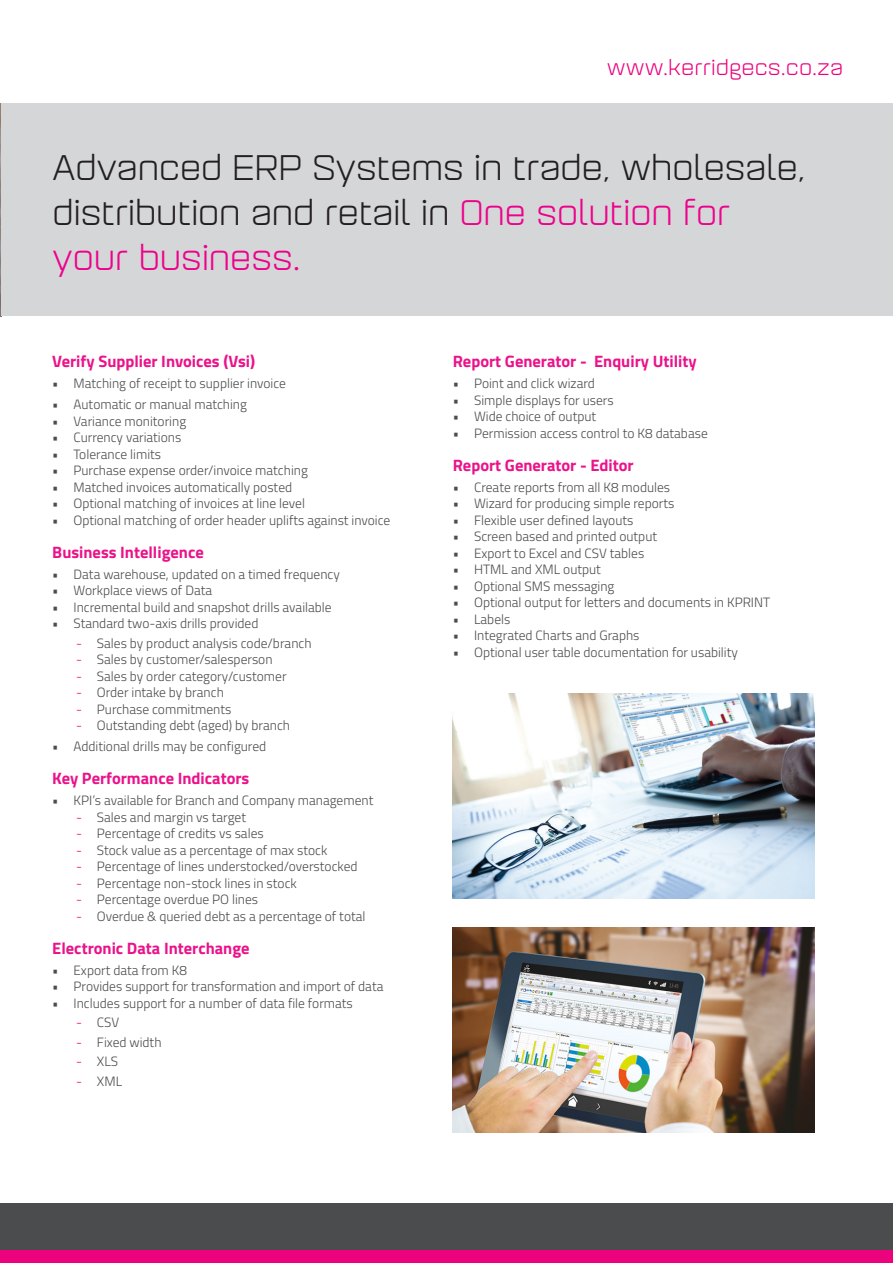
<style>
.page{position:relative;width:893px;height:1263px;background:#fff}
.page>*{position:absolute;margin:0;border:0;box-sizing:border-box;transform-origin:0 0}
.t1{font:34.5px "Aguda";letter-spacing:-.02em;color:#231f20}
.t2{font:34.5px "Aguda";letter-spacing:-.02em;color:#ed028c}
.t3{font:21px "Aguda";color:#ed027e}
.t4{font:700 16.5px "Titillium";color:#eb128a}
.t5{font:300 13.5px "Titillium";color:#4b4c4d}
.s1{color:#ed028c}
.s2{font-weight:400}
.s3{color:#ed027e}
</style>
<div class="page">
<img style="left:0;top:103px;width:1px;height:213px">
<div style="left:0;top:1203px;width:893px;height:60px;background:#4b4c4d"></div>
<div style="left:0;top:1250px;width:893px;height:13px;background:#ed027e"></div>
<img style="left:453px;top:927px;width:362px;height:205px">
<img style="left:453px;top:693px;width:362px;height:206px">
<div style="left:1px;top:103px;width:892px;height:213px;background:#d5d6d8"></div>
<p class="t3" style="left:607px;top:55px;width:238px">www.kerridgecs.co.za</p>
<p class="t1" style="left:52px;top:147px;width:755px">Advanced ERP Systems in trade, wholesale,</p>
<p class="t1" style="left:52px;top:192px;width:680px">distribution and retail in <span class="s1">One solution for</span></p>
<p class="t2" style="left:52px;top:237px;width:250px">your business.</p>
<p class="t4" style="left:52px;top:349px;width:204px">Verify Supplier Invoices (Vsi)</p>
<p class="t5" style="left:52px;top:374px;width:235px"><span class="s2">•</span> Matching of receipt to supplier invoice</p>
<p class="t5" style="left:52px;top:395px;width:196px"><span class="s2">•</span> Automatic or manual matching</p>
<p class="t5" style="left:52px;top:411px;width:135px"><span class="s2">•</span> Variance monitoring</p>
<p class="t5" style="left:52px;top:428px;width:131px"><span class="s2">•</span> Currency variations</p>
<p class="t5" style="left:52px;top:444px;width:110px"><span class="s2">•</span> Tolerance limits</p>
<p class="t5" style="left:52px;top:461px;width:257px"><span class="s2">•</span> Purchase expense order/invoice matching</p>
<p class="t5" style="left:52px;top:477px;width:241px"><span class="s2">•</span> Matched invoices automatically posted</p>
<p class="t5" style="left:52px;top:494px;width:254px"><span class="s2">•</span> Optional matching of invoices at line level</p>
<p class="t5" style="left:52px;top:510px;width:340px"><span class="s2">•</span> Optional matching of order header uplifts against invoice</p>
<p class="t4" style="left:52px;top:539px;width:153px">Business Intelligence</p>
<p class="t5" style="left:52px;top:564px;width:289px"><span class="s2">•</span> Data warehouse, updated on a timed frequency</p>
<p class="t5" style="left:52px;top:581px;width:161px">• Workplace views of Data</p>
<p class="t5" style="left:52px;top:597px;width:281px">• Incremental build and snapshot drills available</p>
<p class="t5" style="left:52px;top:614px;width:208px"><span class="s2">•</span> Standard two-axis drills provided</p>
<p class="t5" style="left:76px;top:633px;width:237px"><span class="s3">-</span> Sales by product analysis code/branch</p>
<p class="t5" style="left:76px;top:650px;width:198px"><span class="s3">-</span> Sales by customer/salesperson</p>
<p class="t5" style="left:76px;top:666px;width:212px"><span class="s3">-</span> Sales by order category/customer</p>
<p class="t5" style="left:76px;top:683px;width:149px"><span class="s3">-</span> Order intake by branch</p>
<p class="t5" style="left:76px;top:699px;width:157px"><span class="s3">-</span> Purchase commitments</p>
<p class="t5" style="left:76px;top:716px;width:215px"><span class="s3">-</span> Outstanding debt (aged) by branch</p>
<p class="t5" style="left:52px;top:737px;width:215px"><span class="s2">•</span> Additional drills may be configured</p>
<p class="t4" style="left:52px;top:766px;width:199px">Key Performance Indicators</p>
<p class="t5" style="left:52px;top:791px;width:323px"><span class="s2">•</span> KPI’s available for Branch and Company management</p>
<p class="t5" style="left:76px;top:807px;width:171px"><span class="s3">-</span> Sales and margin vs target</p>
<p class="t5" style="left:76px;top:824px;width:189px"><span class="s3">-</span> Percentage of credits vs sales</p>
<p class="t5" style="left:76px;top:840px;width:253px"><span class="s3">-</span> Stock value as a percentage of max stock</p>
<p class="t5" style="left:76px;top:857px;width:283px"><span class="s3">-</span> Percentage of lines understocked/overstocked</p>
<p class="t5" style="left:76px;top:873px;width:222px"><span class="s3">-</span> Percentage non-stock lines in stock</p>
<p class="t5" style="left:76px;top:890px;width:184px"><span class="s3">-</span> Percentage overdue PO lines</p>
<p class="t5" style="left:76px;top:906px;width:291px"><span class="s3">-</span> Overdue &amp; queried debt as a percentage of total</p>
<p class="t4" style="left:52px;top:935px;width:199px">Electronic Data Interchange</p>
<p class="t5" style="left:52px;top:960px;width:136px"><span class="s2">•</span> Export data from K8</p>
<p class="t5" style="left:52px;top:977px;width:333px">• Provides support for transformation and import of data</p>
<p class="t5" style="left:52px;top:993px;width:302px">• Includes support for a number of data file formats</p>
<p class="t5" style="left:76px;top:1013px;width:45px"><span class="s3">-</span> CSV</p>
<p class="t5" style="left:76px;top:1032px;width:87px"><span class="s3">-</span> Fixed width</p>
<p class="t5" style="left:76px;top:1052px;width:44px"><span class="s3">-</span> XLS</p>
<p class="t5" style="left:76px;top:1071px;width:48px"><span class="s3">-</span> XML</p>
<p class="t4" style="left:453px;top:349px;width:245px">Report Generator - Enquiry Utility</p>
<p class="t5" style="left:453px;top:374px;width:144px"><span class="s2">•</span> Point and click wizard</p>
<p class="t5" style="left:453px;top:390px;width:162px"><span class="s2">•</span> Simple displays for users</p>
<p class="t5" style="left:453px;top:407px;width:145px"><span class="s2">•</span> Wide choice of output</p>
<p class="t5" style="left:453px;top:423px;width:256px"><span class="s2">•</span> Permission access control to K8 database</p>
<p class="t4" style="left:453px;top:452px;width:182px">Report Generator - Editor</p>
<p class="t5" style="left:453px;top:477px;width:219px"><span class="s2">•</span> Create reports from all K8 modules</p>
<p class="t5" style="left:453px;top:494px;width:223px"><span class="s2">•</span> Wizard for producing simple reports</p>
<p class="t5" style="left:453px;top:510px;width:182px"><span class="s2">•</span> Flexible user defined layouts</p>
<p class="t5" style="left:453px;top:527px;width:206px"><span class="s2">•</span> Screen based and printed output</p>
<p class="t5" style="left:453px;top:543px;width:193px"><span class="s2">•</span> Export to Excel and CSV tables</p>
<p class="t5" style="left:453px;top:560px;width:150px"><span class="s2">•</span> HTML and XML output</p>
<p class="t5" style="left:453px;top:576px;width:163px"><span class="s2">•</span> Optional SMS messaging</p>
<p class="t5" style="left:453px;top:593px;width:319px"><span class="s2">•</span> Optional output for letters and documents in KPRINT</p>
<p class="t5" style="left:453px;top:609px;width:59px"><span class="s2">•</span> Labels</p>
<p class="t5" style="left:453px;top:626px;width:188px"><span class="s2">•</span> Integrated Charts and Graphs</p>
<p class="t5" style="left:453px;top:642px;width:286px">• Optional user table documentation for usability</p>
</div>
